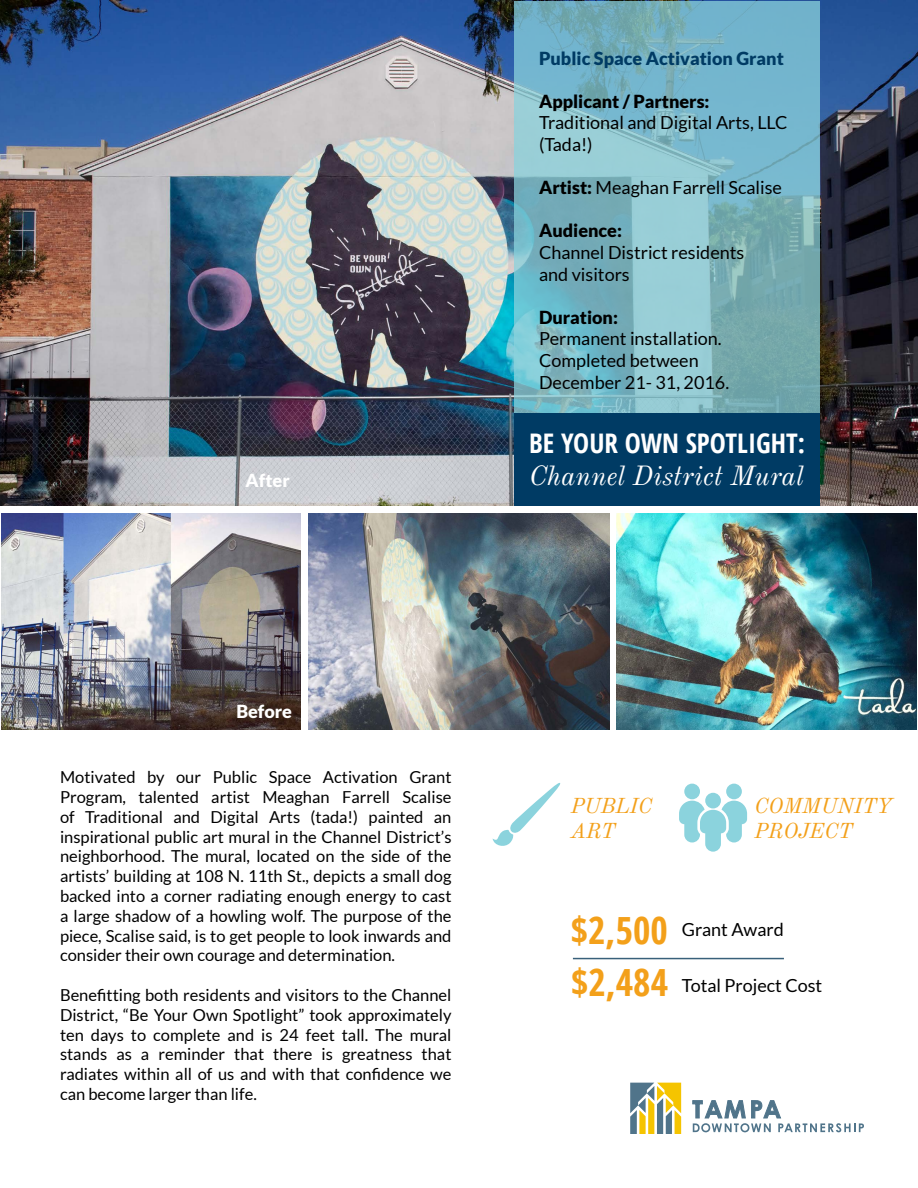
<style>
.page{position:relative;width:918px;height:1188px;background:#fff}
.page>*{position:absolute;margin:0;border:0;box-sizing:border-box;transform-origin:0 0}
.t1{font:700 condensed 37.5px "Open Sans";color:#f3a01a}
.t2{font:italic 27px "Old Standard TT";color:#fff}
.t3{font:700 condensed 27px "Open Sans";color:#fff}
.t4{font:italic 21px/25.2px "Old Standard TT";color:#f3a01a}
.t5{font:18px/21.6px "Lato";color:#000}
.t6{font:900 18px "Lato";color:#000}
.t7{font:900 18px "Lato";color:#003b64}
.t8{font:900 18px "Lato";color:#fff}
.t9{font:16.5px/19.8px "Lato";color:#000;text-align:justify}
.s1{font-weight:900}
</style>
<div class="page">
<img style="left:0;top:0;width:918px;height:505px">
<svg style="left:515px;top:1px;width:305px;height:412px;background:#7cb7c4"></svg>
<img style="left:2px;top:513px;width:298px;height:216px">
<img style="left:309px;top:513px;width:300px;height:216px">
<img style="left:616px;top:513px;width:300px;height:216px">
<div style="left:515px;top:413px;width:305px;height:92px;background:#003b64"></div>
<svg style="left:630px;top:1083px;width:51px;height:51px"></svg>
<svg style="left:692px;top:1100px;width:172px;height:32px"></svg>
<div style="left:705px;top:793px;width:16px;height:15px;background:#8bd3dd;border-radius:50%"></div>
<div style="left:726px;top:784px;width:16px;height:15px;background:#8bd3dd;border-radius:50%"></div>
<div style="left:684px;top:784px;width:16px;height:15px;background:#8bd3dd;border-radius:50%"></div>
<svg style="left:679px;top:801px;width:68px;height:51px"></svg>
<svg style="left:493px;top:783px;width:67px;height:63px"></svg>
<hr style="left:573px;top:958px;width:211px;height:1px;background:#39607a">
<p class="t8" style="left:246px;top:470px;width:46px">After</p>
<p class="t7" style="left:539px;top:47px;width:246px">Public Space Activation Grant</p>
<p class="t6" style="left:539px;top:91px;width:172px">Applicant / Partners:</p>
<p class="t5" style="left:539px;top:112px;width:250px">Traditional and Digital Arts, LLC (Tada!)</p>
<p class="t5" style="left:539px;top:177px;width:244px"><span class="s1">Artist:</span> Meaghan Farrell Scalise</p>
<p class="t6" style="left:539px;top:220px;width:85px">Audience:</p>
<p class="t5" style="left:539px;top:242px;width:207px">Channel District residents and visitors</p>
<p class="t6" style="left:539px;top:307px;width:80px">Duration:</p>
<p class="t5" style="left:539px;top:328px;width:192px">Permanent installation.<br>Completed between<br>December 21- 31, 2016.</p>
<h2 class="t3" style="left:529px;top:424px;width:277px">BE YOUR OWN SPOTLIGHT:</h2>
<h2 class="t2" style="left:529px;top:460px;width:276px">Channel District Mural</h2>
<p class="t8" style="left:236px;top:701px;width:57px">Before</p>
<p class="t9" style="left:60px;top:767px;width:393px">Motivated by our Public Space Activation Grant Program, talented artist Meaghan Farrell Scalise of Traditional and Digital Arts (tada!) painted an inspirational public art mural in the Channel District’s neighborhood. The mural, located on the side of the artists’ building at 108 N. 11th St., depicts a small dog backed into a corner radiating enough energy to cast a large shadow of a howling wolf. The purpose of the piece, Scalise said, is to get people to look inwards and consider their own courage and determination.</p>
<p class="t9" style="left:60px;top:985px;width:393px">Benefitting both residents and visitors to the Channel District, “Be Your Own Spotlight” took approximately ten days to complete and is 24 feet tall. The mural stands as a reminder that there is greatness that radiates within all of us and with that confidence we can become larger than life.</p>
<p class="t4" style="left:571px;top:794px;width:83px">PUBLIC<br>ART</p>
<p class="t4" style="left:755px;top:794px;width:139px">COMMUNITY<br>PROJECT</p>
<h1 class="t1" style="left:571px;top:904px;width:98px">$2,500</h1>
<h1 class="t1" style="left:571px;top:956px;width:98px">$2,484</h1>
<p class="t5" style="left:682px;top:919px;width:103px">Grant Award</p>
<p class="t5" style="left:682px;top:975px;width:142px">Total Project Cost</p>
</div>
